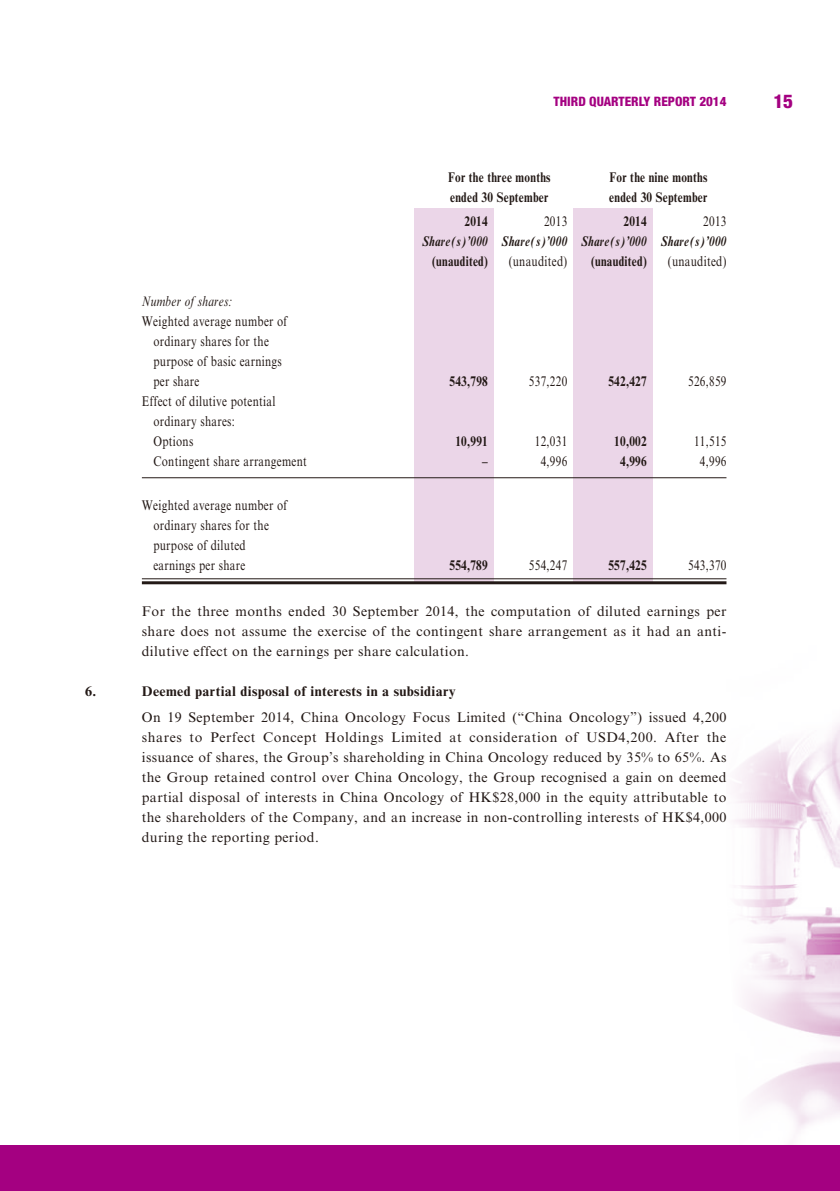
<style>
.page{position:relative;width:840px;height:1191px;background:#fff}
.page>*{position:absolute;margin:0;border:0;box-sizing:border-box;transform-origin:0 0}
.t1{font:800 condensed 19px "Helvetica Neue LT Std";color:#a40081}
.t2{font:14px/20px "Times New Roman MT Std";letter-spacing:.025em;color:#231916;text-align:justify}
.t3{font:14px/20px "Times New Roman MT Std";letter-spacing:.025em;color:#231916;scale:.8 1}
.t4{font:700 14px "Times New Roman MT Std";letter-spacing:.025em;color:#231916;scale:.8 1}
.t5{font:italic 700 14px "Times New Roman MT Std";letter-spacing:.025em;color:#231916;scale:.8 1}
.t6{font:700 14px "Times New Roman MT Std";letter-spacing:.025em;color:#231916}
.t7{font:italic 14px "Times New Roman MT Std";letter-spacing:.025em;color:#231916;scale:.8 1}
.t8{font:800 condensed 13px "Helvetica Neue LT Std";color:#a40081}
</style>
<div class="page">
<img style="left:726px;top:584px;width:113px;height:547px">
<div style="left:0;top:1145px;width:839px;height:46px;background:#a40081"></div>
<div style="left:414px;top:208px;width:79px;height:374px;background:#ebd6e8"></div>
<div style="left:573px;top:208px;width:79px;height:375px;background:#ebd6e8"></div>
<hr style="left:142px;top:477px;width:584px;height:1px;background:#231916">
<hr style="left:142px;top:578px;width:584px;height:1px;background:#231916">
<hr style="left:142px;top:581px;width:584px;height:3px;background:#231916">
<p class="t8" style="left:553px;top:94px;width:174px">THIRD QUARTERLY REPORT 2014</p>
<h1 class="t1" style="left:772px;top:89px;width:21px">15</h1>
<p class="t7" style="left:142px;top:293px;width:115px">Number of shares:</p>
<p class="t3" style="left:153px;top:311px;width:169px;text-indent:-11px">Weighted average number of ordinary shares for the purpose of basic earnings per share</p>
<p class="t3" style="left:153px;top:391px;width:154px;text-indent:-11px">Effect of dilutive potential ordinary shares:<br>Options</p>
<p class="t4" style="left:448px;top:168px;width:130px">For the three months</p>
<p class="t4" style="left:609px;top:168px;width:124px">For the nine months</p>
<p class="t4" style="left:450px;top:188px;width:124px">ended 30 September</p>
<p class="t4" style="left:609px;top:188px;width:124px">ended 30 September</p>
<p class="t4" style="left:464px;top:212px;width:31px">2014</p>
<p class="t3" style="left:543px;top:211px;width:31px">2013</p>
<p class="t4" style="left:623px;top:212px;width:31px">2014</p>
<p class="t3" style="left:702px;top:211px;width:31px">2013</p>
<p class="t5" style="left:422px;top:233px;width:382px">Share(s)’000 Share(s)’000 Share(s)’000 Share(s)’000</p>
<p class="t4" style="left:432px;top:252px;width:71px">(unaudited)</p>
<p class="t3" style="left:508px;top:251px;width:75px">(unaudited)</p>
<p class="t4" style="left:591px;top:252px;width:71px">(unaudited)</p>
<p class="t3" style="left:667px;top:251px;width:75px">(unaudited)</p>
<p class="t4" style="left:449px;top:372px;width:49px">543,798</p>
<p class="t3" style="left:528px;top:371px;width:49px">537,220</p>
<p class="t4" style="left:608px;top:372px;width:49px">542,427</p>
<p class="t3" style="left:687px;top:371px;width:49px">526,859</p>
<p class="t4" style="left:455px;top:432px;width:42px">10,991</p>
<p class="t3" style="left:534px;top:431px;width:42px">12,031</p>
<p class="t4" style="left:614px;top:432px;width:42px">10,002</p>
<p class="t3" style="left:693px;top:431px;width:42px">11,515</p>
<p class="t3" style="left:153px;top:451px;width:193px">Contingent share arrangement</p>
<p class="t4" style="left:482px;top:452px;width:8px">–</p>
<p class="t3" style="left:540px;top:451px;width:35px">4,996</p>
<p class="t4" style="left:620px;top:452px;width:35px">4,996</p>
<p class="t3" style="left:699px;top:451px;width:35px">4,996</p>
<p class="t3" style="left:153px;top:495px;width:169px;text-indent:-11px">Weighted average number of ordinary shares for the purpose of diluted earnings per share</p>
<p class="t4" style="left:449px;top:556px;width:49px">554,789</p>
<p class="t3" style="left:528px;top:555px;width:49px">554,247</p>
<p class="t4" style="left:608px;top:556px;width:49px">557,425</p>
<p class="t3" style="left:687px;top:555px;width:49px">543,370</p>
<p class="t2" style="left:142px;top:601px;width:585px">For the three months ended 30 September 2014, the computation of diluted earnings per share does not assume the exercise of the contingent share arrangement as it had an anti&shy;dilutive effect on the earnings per share calculation.</p>
<p class="t6" style="left:85px;top:682px;width:13px">6.</p>
<p class="t6" style="left:142px;top:682px;width:315px">Deemed partial disposal of interests in a subsidiary</p>
<p class="t2" style="left:142px;top:707px;width:586px">On 19 September 2014, China Oncology Focus Limited (“China Oncology”) issued 4,200 shares to Perfect Concept Holdings Limited at consideration of USD4,200. After the issuance of shares, the Group’s shareholding in China Oncology reduced by 35% to 65%. As the Group retained control over China Oncology, the Group recognised a gain on deemed partial disposal of interests in China Oncology of HK$28,000 in the equity attributable to the shareholders of the Company, and an increase in non-controlling interests of HK$4,000 during the reporting period.</p>
</div>
